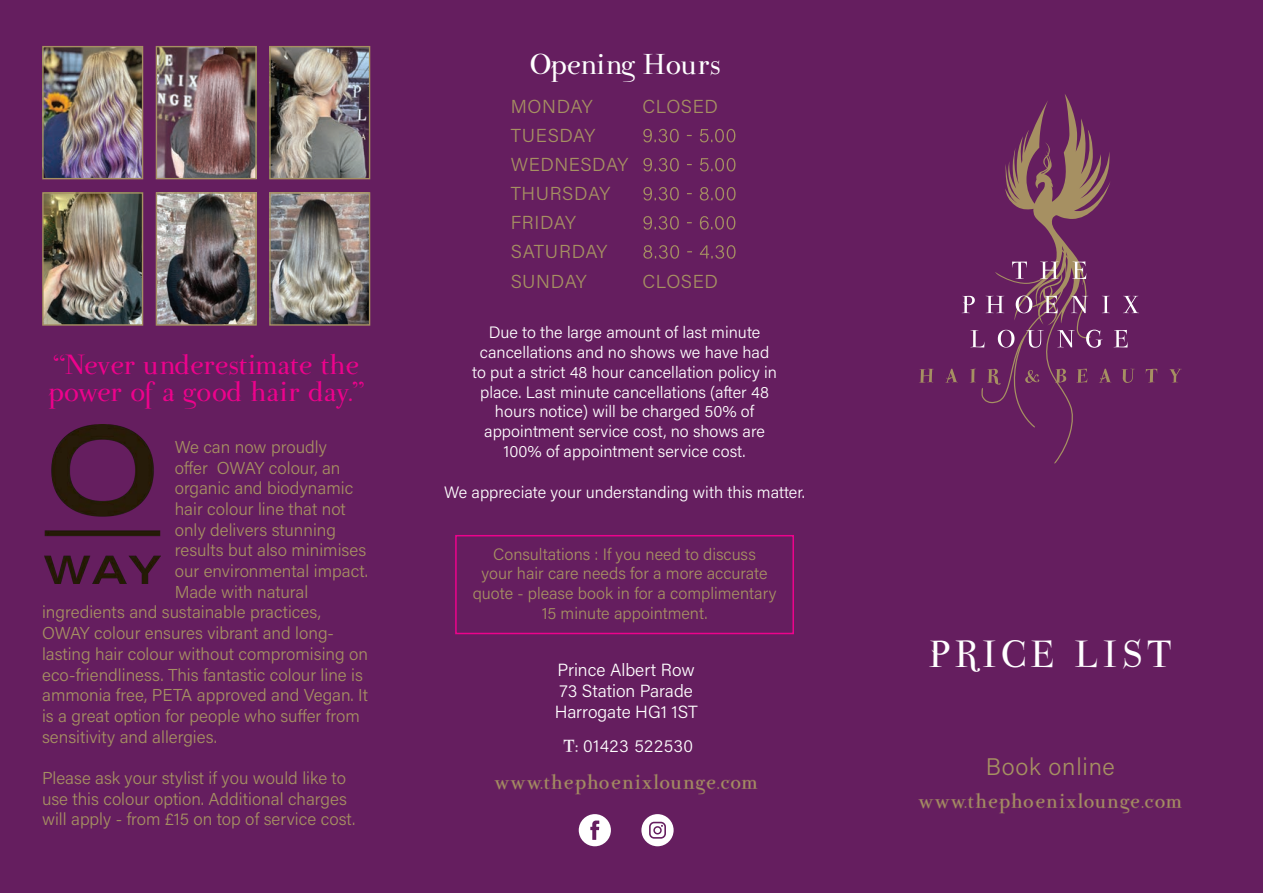
<style>
.page{position:relative;width:1263px;height:893px;background:#651e5f}
.page>*{position:absolute;margin:0;border:0;box-sizing:border-box;transform-origin:0 0}
.t1{font:45px "Parma Petit";letter-spacing:.1em;color:#fff}
.t2{font:34.2px "Parma Petit";color:#fff}
.t3{font:33px/27px "Parma Petit";color:#ed028c}
.t4{font:24.6px "Parma Petit Outline";letter-spacing:.04em;color:#a69062}
.t5{font:300 24px "Acumin Pro";letter-spacing:.03em;color:#a69062}
.t6{font:300 18.75px/29.1px "Acumin Pro";letter-spacing:.03em;color:#a69062}
.t7{font:300 17.55px/21.1px "Acumin Pro";color:#fff}
.t8{font:300 17.55px "Acumin Pro";letter-spacing:.025em;color:#fff}
.t9{font:300 17.25px/20.7px "Acumin Pro";color:#a69062}
.t10{font:300 16.5px "Acumin Pro";color:#fff}
.t11{font:300 16.5px "Acumin Pro";color:#a69062}
.s1{font-family:"Parma Petit Outline";font-weight:400;font-size:21.15px}
</style>
<div class="page">
<svg style="left:643px;top:129px;width:92px;height:13px"></svg>
<div style="left:579px;top:814px;width:32px;height:32px;background:#fff;border-radius:50%"></div>
<svg style="left:590px;top:820px;width:9px;height:20px"></svg>
<div style="left:641px;top:814px;width:33px;height:32px;background:#fff;border-radius:50%"></div>
<svg style="left:649px;top:822px;width:17px;height:17px"></svg>
<svg style="left:981px;top:94px;width:129px;height:369px"></svg>
<svg style="left:919px;top:369px;width:216px;height:16px"></svg>
<svg style="left:1145px;top:369px;width:37px;height:14px"></svg>
<svg style="left:962px;top:261px;width:177px;height:87px"></svg>
<svg style="left:643px;top:158px;width:92px;height:13px"></svg>
<svg style="left:643px;top:187px;width:92px;height:14px"></svg>
<svg style="left:643px;top:216px;width:92px;height:14px"></svg>
<svg style="left:643px;top:245px;width:92px;height:14px"></svg>
<img style="left:271px;top:48px;width:97px;height:129px">
<div style="left:269px;top:46px;width:101px;height:133px;border:1px solid #a69062"></div>
<img style="left:44px;top:194px;width:97px;height:130px">
<div style="left:42px;top:192px;width:101px;height:134px;border:1px solid #a69062"></div>
<img style="left:158px;top:48px;width:97px;height:129px">
<div style="left:156px;top:46px;width:101px;height:133px;border:1px solid #a69062"></div>
<img style="left:158px;top:194px;width:97px;height:130px">
<div style="left:156px;top:192px;width:101px;height:134px;border:1px solid #a69062"></div>
<img style="left:44px;top:48px;width:97px;height:129px">
<div style="left:42px;top:46px;width:101px;height:133px;border:1px solid #a69062"></div>
<img style="left:271px;top:194px;width:97px;height:130px">
<div style="left:269px;top:192px;width:101px;height:134px;border:1px solid #a69062"></div>
<img style="left:44px;top:424px;width:116px;height:159px">
<div style="left:455px;top:535px;width:339px;height:99px;border:2px solid #ed028c"></div>
<p class="t3" style="left:49px;top:351px;width:317px">“Never underestimate the power of a good hair day.”</p>
<p class="t9" style="left:175px;top:436px;width:154px">We can now proudly</p>
<p class="t9" style="left:175px;top:456px;width:167px">offer OWAY colour, an</p>
<p class="t9" style="left:175px;top:477px;width:195px">organic and biodynamic hair colour line that not only delivers stunning results but also minimises our environmental impact.<br>Made with natural</p>
<p class="t9" style="left:42px;top:601px;width:293px">ingredients and sustainable practices,<br>OWAY colour ensures vibrant and long-</p>
<p class="t9" style="left:42px;top:643px;width:327px">lasting hair colour without compromising on eco-friendliness. This fantastic colour line is ammonia free, PETA approved and Vegan. It is a great option for people who suffer from</p>
<p class="t9" style="left:42px;top:726px;width:177px">sensitivity and allergies.</p>
<p class="t9" style="left:42px;top:767px;width:315px">Please ask your stylist if you would like to use this colour option. Additional charges will apply - from £15 on top of service cost.</p>
<p class="t2" style="left:530px;top:45px;width:192px">Opening Hours</p>
<p class="t6" style="left:511px;top:91px;width:83px">MONDAY</p>
<p class="t6" style="left:642px;top:91px;width:77px">CLOSED</p>
<p class="t6" style="left:511px;top:120px;width:119px">TUESDAY<br>WEDNESDAY<br>THURSDAY<br>FRIDAY<br>SATURDAY<br>SUNDAY</p>
<p class="t6" style="left:642px;top:266px;width:77px">CLOSED</p>
<p class="t10" style="left:489px;top:321px;width:273px">Due to the large amount of last minute</p>
<p class="t10" style="left:480px;top:341px;width:291px">cancellations and no shows we have had</p>
<p class="t10" style="left:472px;top:361px;width:306px">to put a strict 48 hour cancellation policy in</p>
<p class="t10" style="left:480px;top:380px;width:290px">place. Last minute cancellations (after 48</p>
<p class="t10" style="left:495px;top:400px;width:261px">hours notice) will be charged 50% of</p>
<p class="t10" style="left:484px;top:420px;width:282px">appointment service cost, no shows are</p>
<p class="t10" style="left:504px;top:440px;width:243px">100% of appointment service cost.</p>
<p class="t10" style="left:444px;top:481px;width:362px">We appreciate your understanding with this matter.</p>
<p class="t11" style="left:493px;top:542px;width:264px">Consultations : If you need to discuss</p>
<p class="t11" style="left:481px;top:562px;width:288px">your hair care needs for a more accurate</p>
<p class="t11" style="left:473px;top:582px;width:305px">quote - please book in for a complimentary</p>
<p class="t11" style="left:542px;top:602px;width:167px">15 minute appointment.</p>
<p class="t7" style="left:555px;top:659px;width:145px">Prince Albert Row<br>73 Station Parade<br>Harrogate HG1 1ST</p>
<p class="t8" style="left:564px;top:734px;width:131px"><span class="s1">T:</span> 01423 522530</p>
<p class="t4" style="left:494px;top:768px;width:265px">www.theph enixlounge.com</p>
<p class="t4" style="left:599px;top:768px;width:12px">o</p>
<p class="t1" style="left:929px;top:629px;width:243px">PRICE LIST</p>
<p class="t5" style="left:986px;top:750px;width:130px">Book online</p>
<p class="t4" style="left:918px;top:788px;width:265px">www.thephoenixlounge.com</p>
</div>
